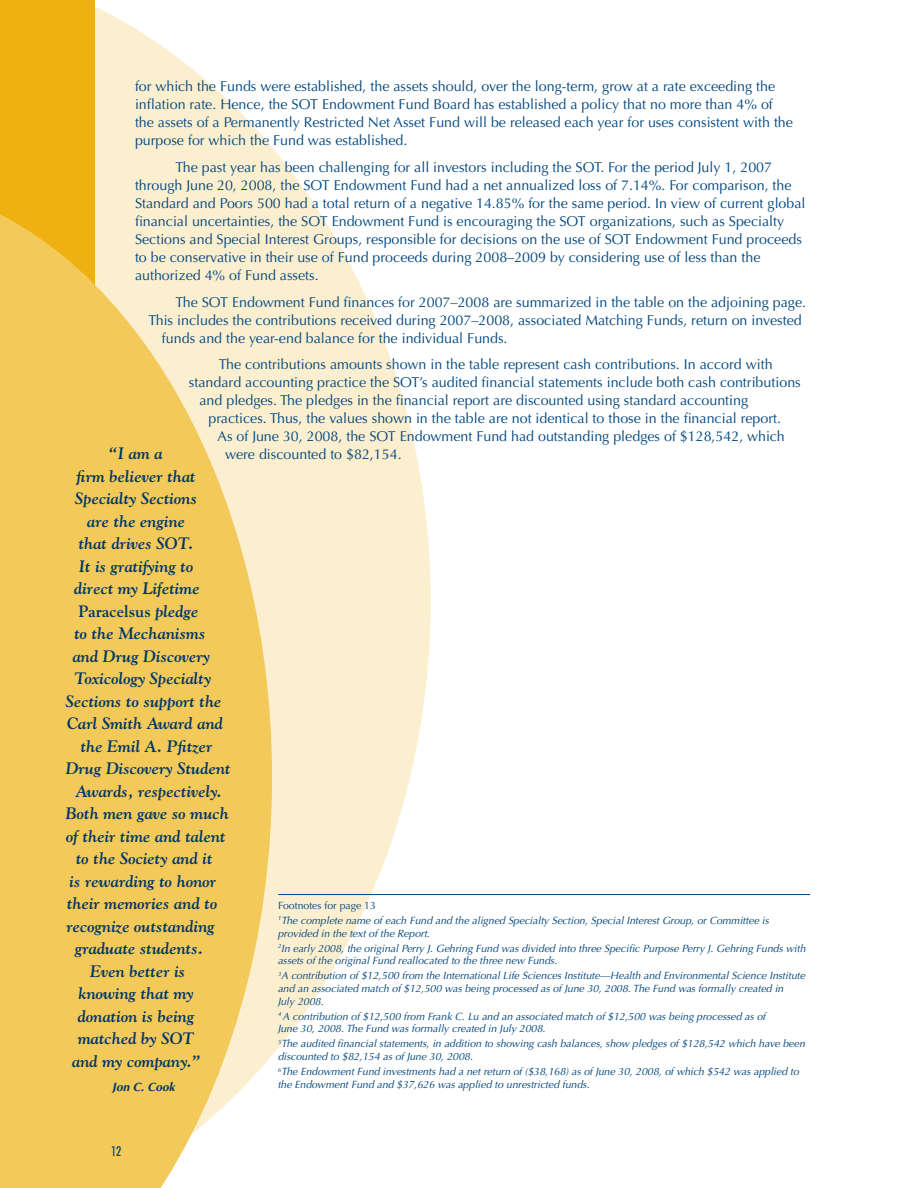
<style>
.page{position:relative;width:918px;height:1188px;background:#fff}
.page>*{position:absolute;margin:0;border:0;box-sizing:border-box;transform-origin:0 0}
.t1{font:italic 700 16.5px "Goudy";color:#003768}
.t2{font:700 16.5px "Goudy";color:#003768}
.t3{font:14.25px/18px "Optima";color:#00467f}
.t4{font:500 condensed 13.5px "Futura BT";color:#00467f}
.t5{font:italic 700 12px "Optima";color:#003768}
.t6{font:italic 10.5px/12.8px "Optima";color:#00467f}
.s1{font-style:italic}
.s2{font-style:normal}
</style>
<div class="page">
<svg style="left:94px;top:0;width:337px;height:1055px;fill:#fcefcf"></svg>
<div style="left:0;top:0;width:94px;height:1188px;background:#eeb111"></div>
<svg style="left:0;top:181px;width:272px;height:1007px;background:#f4cd66"></svg>
<hr style="left:278px;top:894px;width:532px;height:1px;background:#00467f">
<p class="t3" style="left:135px;top:78px;width:660px">for which the Funds were established, the assets should, over the long-term, grow at a rate exceeding the inflation rate. Hence, the SOT Endowment Fund Board has established a policy that no more than 4% of the assets of a Permanently Restricted Net Asset Fund will be released each year for uses consistent with the purpose for which the Fund was established.</p>
<p class="t3" style="left:135px;top:158px;width:672px;text-indent:40px">The past year has been challenging for all investors including the SOT. For the period July 1, 2007 through June 20, 2008, the SOT Endowment Fund had a net annualized loss of 7.14%. For comparison, the Standard and Poors 500 had a total return of a negative 14.85% for the same period. In view of current global financial uncertainties, the SOT Endowment Fund is encouraging the SOT organizations, such as Specialty Sections and Special Interest Groups, responsible for decisions on the use of SOT Endowment Fund proceeds to be conservative in their use of Fund proceeds during 2008–2009 by considering use of less than the authorized 4% of Fund assets.</p>
<p class="t3" style="left:175px;top:293px;width:632px">The SOT Endowment Fund finances for 2007–2008 are summarized in the table on the adjoining page.</p>
<p class="t3" style="left:148px;top:311px;width:655px">This includes the contributions received during 2007–2008, associated Matching Funds, return on invested</p>
<p class="t3" style="left:162px;top:329px;width:347px">funds and the year-end balance for the individual Funds.</p>
<p class="t3" style="left:219px;top:356px;width:555px">The contributions amounts shown in the table represent cash contributions. In accord with</p>
<p class="t3" style="left:189px;top:374px;width:613px">standard accounting practice the SOT’s audited financial statements include both cash contributions</p>
<p class="t3" style="left:199px;top:392px;width:550px">and pledges. The pledges in the financial report are discounted using standard accounting</p>
<p class="t3" style="left:209px;top:410px;width:574px">practices. Thus, the values shown in the table are not identical to those in the financial report.</p>
<p class="t3" style="left:218px;top:428px;width:569px">As of June 30, 2008, the SOT Endowment Fund had outstanding pledges of $128,542, which</p>
<p class="t3" style="left:225px;top:446px;width:178px">were discounted to $82,154.</p>
<p class="t1" style="left:110px;top:443px;width:55px">“I am a</p>
<p class="t1" style="left:77px;top:466px;width:121px">firm believer that</p>
<p class="t1" style="left:75px;top:488px;width:123px">Specialty Sections</p>
<p class="t1" style="left:87px;top:511px;width:100px">are the engine</p>
<p class="t1" style="left:79px;top:533px;width:116px">that drives SOT.</p>
<p class="t1" style="left:79px;top:556px;width:116px">It is gratifying to</p>
<p class="t1" style="left:74px;top:578px;width:127px">direct my Lifetime</p>
<p class="t2" style="left:78px;top:601px;width:122px">Paracelsus <span class="s1">pledge</span></p>
<p class="t1" style="left:74px;top:623px;width:133px">to the Mechanisms</p>
<p class="t1" style="left:73px;top:646px;width:139px">and Drug Discovery</p>
<p class="t1" style="left:75px;top:668px;width:138px">Toxicology Specialty</p>
<p class="t1" style="left:66px;top:691px;width:157px">Sections to support the</p>
<p class="t1" style="left:67px;top:713px;width:157px">Carl Smith Award and</p>
<p class="t1" style="left:81px;top:736px;width:134px">the Emil A. Pfitzer</p>
<p class="t1" style="left:66px;top:758px;width:166px">Drug Discovery Student</p>
<p class="t1" style="left:76px;top:781px;width:148px">Awards, respectively.</p>
<p class="t1" style="left:66px;top:803px;width:165px">Both men gave so much</p>
<p class="t1" style="left:66px;top:826px;width:161px">of their time and talent</p>
<p class="t1" style="left:76px;top:848px;width:138px">to the Society and it</p>
<p class="t1" style="left:70px;top:871px;width:148px">is rewarding to honor</p>
<p class="t1" style="left:67px;top:893px;width:152px">their memories and to</p>
<p class="t1" style="left:66px;top:916px;width:150px">recognize outstanding</p>
<p class="t1" style="left:75px;top:938px;width:130px">graduate students.</p>
<p class="t1" style="left:90px;top:961px;width:97px">Even better is</p>
<p class="t1" style="left:78px;top:983px;width:117px">knowing that my</p>
<p class="t1" style="left:78px;top:1006px;width:118px">donation is being</p>
<p class="t1" style="left:78px;top:1028px;width:118px">matched by SOT</p>
<p class="t1" style="left:72px;top:1051px;width:130px">and my company.”</p>
<p class="t5" style="left:112px;top:1080px;width:64px">Jon C. Cook</p>
<p class="t6" style="left:278px;top:898px;width:493px;line-height:14.9px"><span class="s2">Footnotes for page 13<br></span><sup>1</sup>The complete name of each Fund and the aligned Specialty Section, Special Interest Group, or Committee is</p>
<p class="t6" style="left:278px;top:926px;width:529px;line-height:14.9px">provided in the text of the Report.<br><sup>2</sup>In early 2008, the original Perry J. Gehring Fund was divided into three Specific Purpose Perry J. Gehring Funds with</p>
<p class="t6" style="left:278px;top:954px;width:529px;line-height:14.9px">assets of the original Fund reallocated to the three new Funds.<br><sup>3</sup>A contribution of $12,500 from the International Life Sciences Institute—Health and Environmental Science Institute</p>
<p class="t6" style="left:278px;top:982px;width:507px">and an associated match of $12,500 was being processed as of June 30, 2008. The Fund was formally created in<br>July 2008.</p>
<p class="t6" style="left:278px;top:1010px;width:489px"><sup>4</sup> A contribution of $12,500 from Frank C. Lu and an associated match of $12,500 was being processed as of<br>June 30, 2008. The Fund was formally created in July 2008.</p>
<p class="t6" style="left:278px;top:1038px;width:529px"><sup>5</sup>The audited financial statements, in addition to showing cash balances, show pledges of $128,542 which have been discounted to $82,154 as of June 30, 2008.</p>
<p class="t6" style="left:278px;top:1065px;width:523px"><sup>6</sup>The Endowment Fund investments had a net return of ($38,168) as of June 30, 2008, of which $542 was applied to the Endowment Fund and $37,626 was applied to unrestricted funds.</p>
<p class="t4" style="left:111px;top:1143px;width:12px">12</p>
</div>
